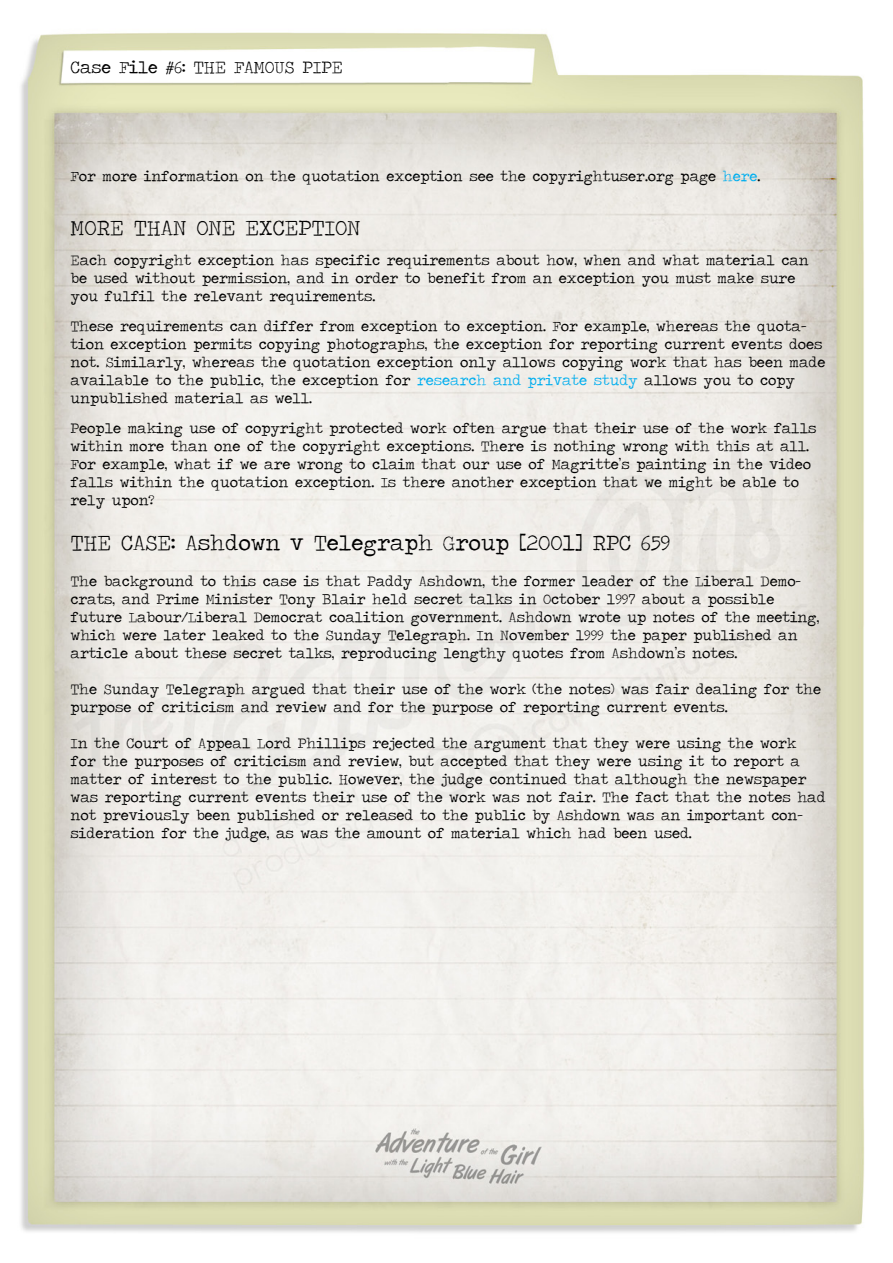
<style>
.page{position:relative;width:893px;height:1263px;background:#fff}
.page>*{position:absolute;margin:0;border:0;box-sizing:border-box;transform-origin:0 0}
.t1{font:22.5px "Traveling Typewriter";color:#000}
.t2{font:18px "Traveling Typewriter";color:#000}
.t3{font:15px/18px "Traveling Typewriter";color:#000}
.s1{color:#00aeef}
</style>
<div class="page">
<img style="left:21px;top:32px;width:843px;height:1201px">
<p class="t2" style="left:71px;top:55px;width:274px">Case File #6: THE FAMOUS PIPE</p>
<p class="t3" style="left:71px;top:166px;width:691px">For more information on the quotation exception see the copyrightuser.org page <span class="s1">here</span>.</p>
<h1 class="t1" style="left:71px;top:213px;width:291px">MORE THAN ONE EXCEPTION</h1>
<p class="t3" style="left:71px;top:250px;width:740px">Each copyright exception has specific requirements about how, when and what material can be used without permission, and in order to benefit from an exception you must make sure you fulfil the relevant requirements.</p>
<p class="t3" style="left:71px;top:316px;width:756px">These requirements can differ from exception to exception. For example, whereas the quota&shy;tion exception permits copying photographs, the exception for reporting current events does not. Similarly, whereas the quotation exception only allows copying work that has been made available to the public, the exception for <span class="s1">research and private study</span> allows you to copy unpublished material as well.</p>
<p class="t3" style="left:71px;top:418px;width:747px">People making use of copyright protected work often argue that their use of the work falls within more than one of the copyright exceptions. There is nothing wrong with this at all.<br>For example, what if we are wrong to claim that our use of Magritte’s painting in the video falls within the quotation exception. Is there another exception that we might be able to rely upon?</p>
<h1 class="t1" style="left:71px;top:528px;width:601px">THE CASE: Ashdown v Telegraph Group [2001] RPC 659</h1>
<p class="t3" style="left:71px;top:571px;width:750px">The background to this case is that Paddy Ashdown, the former leader of the Liberal Demo&shy;crats, and Prime Minister Tony Blair held secret talks in October 1997 about a possible future Labour/Liberal Democrat coalition government. Ashdown wrote up notes of the meeting, which were later leaked to the Sunday Telegraph. In November 1999 the paper published an article about these secret talks, reproducing lengthy quotes from Ashdown’s notes.</p>
<p class="t3" style="left:71px;top:679px;width:752px">The Sunday Telegraph argued that their use of the work (the notes) was fair dealing for the purpose of criticism and review and for the purpose of reporting current events.</p>
<p class="t3" style="left:71px;top:733px;width:756px">In the Court of Appeal Lord Phillips rejected the argument that they were using the work<br>for the purposes of criticism and review, but accepted that they were using it to report a matter of interest to the public. However, the judge continued that although the newspaper was reporting current events their use of the work was not fair. The fact that the notes had not previously been published or released to the public by Ashdown was an important con&shy;sideration for the judge, as was the amount of material which had been used.</p>
</div>
